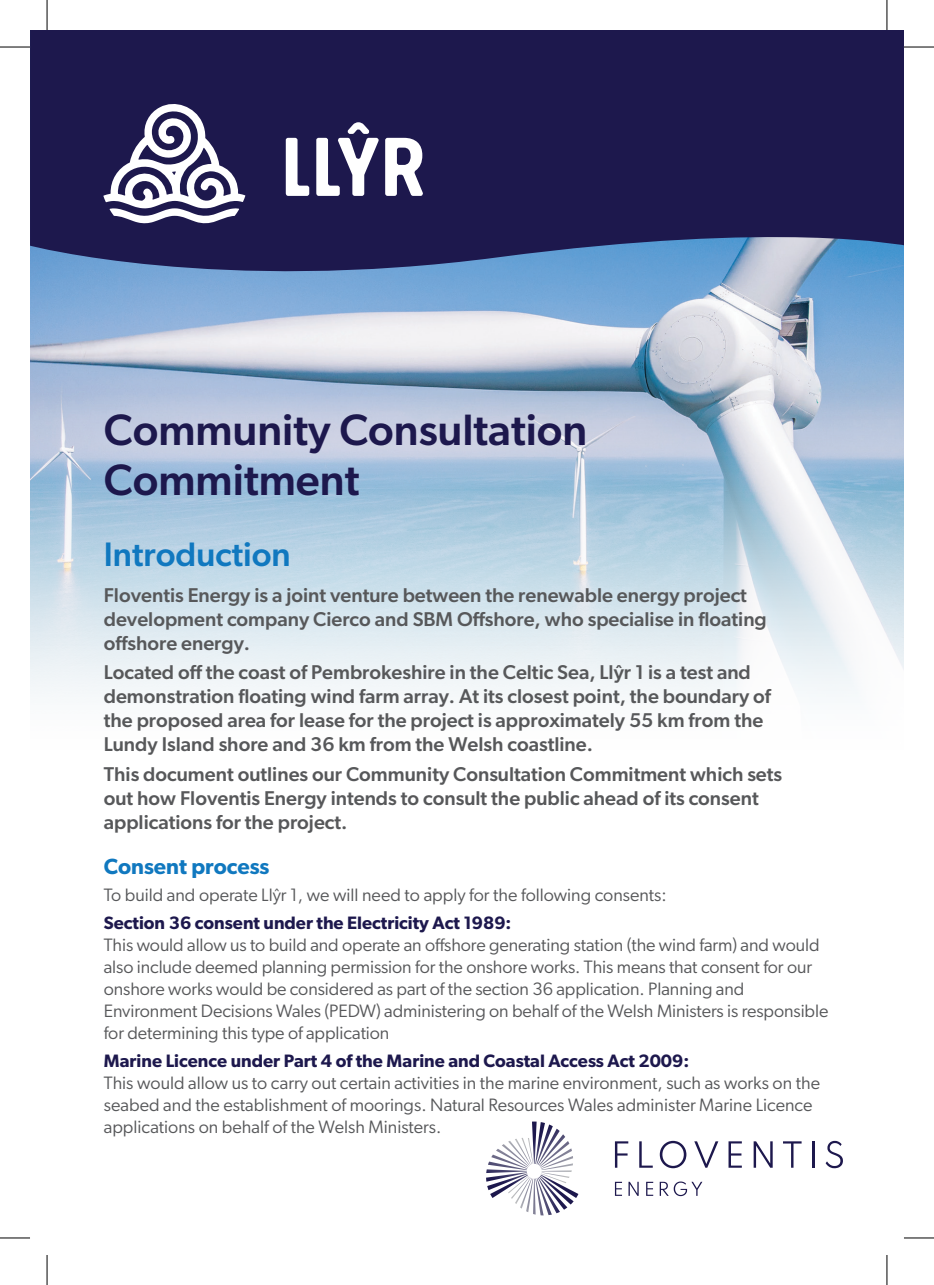
<style>
.page{position:relative;width:934px;height:1285px;background:#fff}
.page>*{position:absolute;margin:0;border:0;box-sizing:border-box;transform-origin:0 0}
.t1{font:500 44px/50px "Gibson";color:#1d184d}
.t2{font:500 34px "Gibson";color:#1078bf}
.t3{font:600 22px "Gibson";color:#1078bf}
.t4{font:500 20px/24px "Gibson";color:#57585a}
.t5{font:18px/22px "Gibson";letter-spacing:-.005em;color:#57585a}
.t6{font:600 18px "Gibson";color:#1d184d}
</style>
<div class="page">
<img style="left:30px;top:294px;width:873px;height:400px">
<svg style="left:30px;top:30px;width:873px;height:264px;background:#2b3063"></svg>
<svg style="left:103px;top:99px;width:142px;height:125px"></svg>
<svg style="left:286px;top:138px;width:23px;height:58px"></svg>
<svg style="left:316px;top:122px;width:62px;height:74px"></svg>
<svg style="left:385px;top:138px;width:38px;height:58px"></svg>
<svg style="left:486px;top:1121px;width:92px;height:94px"></svg>
<svg style="left:614px;top:1141px;width:14px;height:26px"></svg>
<svg style="left:639px;top:1141px;width:13px;height:26px"></svg>
<svg style="left:659px;top:1140px;width:27px;height:28px"></svg>
<svg style="left:694px;top:1141px;width:24px;height:26px"></svg>
<svg style="left:728px;top:1141px;width:13px;height:26px"></svg>
<svg style="left:753px;top:1141px;width:19px;height:26px"></svg>
<svg style="left:783px;top:1141px;width:18px;height:26px"></svg>
<hr style="left:811px;top:1141px;width:3px;height:26px;background:#1d184d">
<svg style="left:825px;top:1140px;width:17px;height:28px"></svg>
<svg style="left:614px;top:1181px;width:7px;height:14px"></svg>
<svg style="left:628px;top:1181px;width:10px;height:14px"></svg>
<svg style="left:646px;top:1181px;width:7px;height:14px"></svg>
<svg style="left:659px;top:1181px;width:43px;height:15px"></svg>
<hr style="left:0;top:47px;width:30px;height:1px;background:#000">
<hr style="left:903px;top:47px;width:30px;height:1px;background:#000">
<hr style="left:0;top:1237px;width:30px;height:1px;background:#000">
<hr style="left:903px;top:1237px;width:30px;height:1px;background:#000">
<hr style="left:47px;top:0;width:1px;height:30px;background:#000">
<hr style="left:47px;top:1255px;width:1px;height:30px;background:#000">
<hr style="left:886px;top:0;width:1px;height:30px;background:#000">
<hr style="left:886px;top:1255px;width:1px;height:30px;background:#000">
<h1 class="t1" style="left:104px;top:404px;width:485px">Community Consultation<br>Commitment</h1>
<h2 class="t2" style="left:104px;top:534px;width:188px">Introduction</h2>
<p class="t4" style="left:104px;top:582px;width:664px">Floventis Energy is a joint venture between the renewable energy project development company Cierco and SBM Offshore, who specialise in floating offshore energy.</p>
<p class="t4" style="left:104px;top:660px;width:668px">Located off the coast of Pembrokeshire in the Celtic Sea, Llŷr 1 is a test and demonstration floating wind farm array. At its closest point, the boundary of the proposed area for lease for the project is approximately 55 km from the Lundy Island shore and 36 km from the Welsh coastline.</p>
<p class="t4" style="left:104px;top:761px;width:679px">This document outlines our Community Consultation Commitment which sets out how Floventis Energy intends to consult the public ahead of its consent applications for the project.</p>
<p class="t3" style="left:104px;top:853px;width:167px">Consent process</p>
<p class="t5" style="left:104px;top:884px;width:564px">To build and operate Llŷr 1, we will need to apply for the following consents:</p>
<p class="t6" style="left:104px;top:912px;width:409px">Section 36 consent under the Electricity Act 1989:</p>
<p class="t5" style="left:104px;top:933px;width:725px">This would allow us to build and operate an offshore generating station (the wind farm) and would also include deemed planning permission for the onshore works. This means that consent for our onshore works would be considered as part of the section 36 application. Planning and Environment Decisions Wales (PEDW) administering on behalf of the Welsh Ministers is responsible for determining this type of application</p>
<p class="t6" style="left:104px;top:1049px;width:587px">Marine Licence under Part 4 of the Marine and Coastal Access Act 2009:</p>
<p class="t5" style="left:104px;top:1071px;width:717px">This would allow us to carry out certain activities in the marine environment, such as works on the seabed and the establishment of moorings. Natural Resources Wales administer Marine Licence applications on behalf of the Welsh Ministers.</p>
</div>
